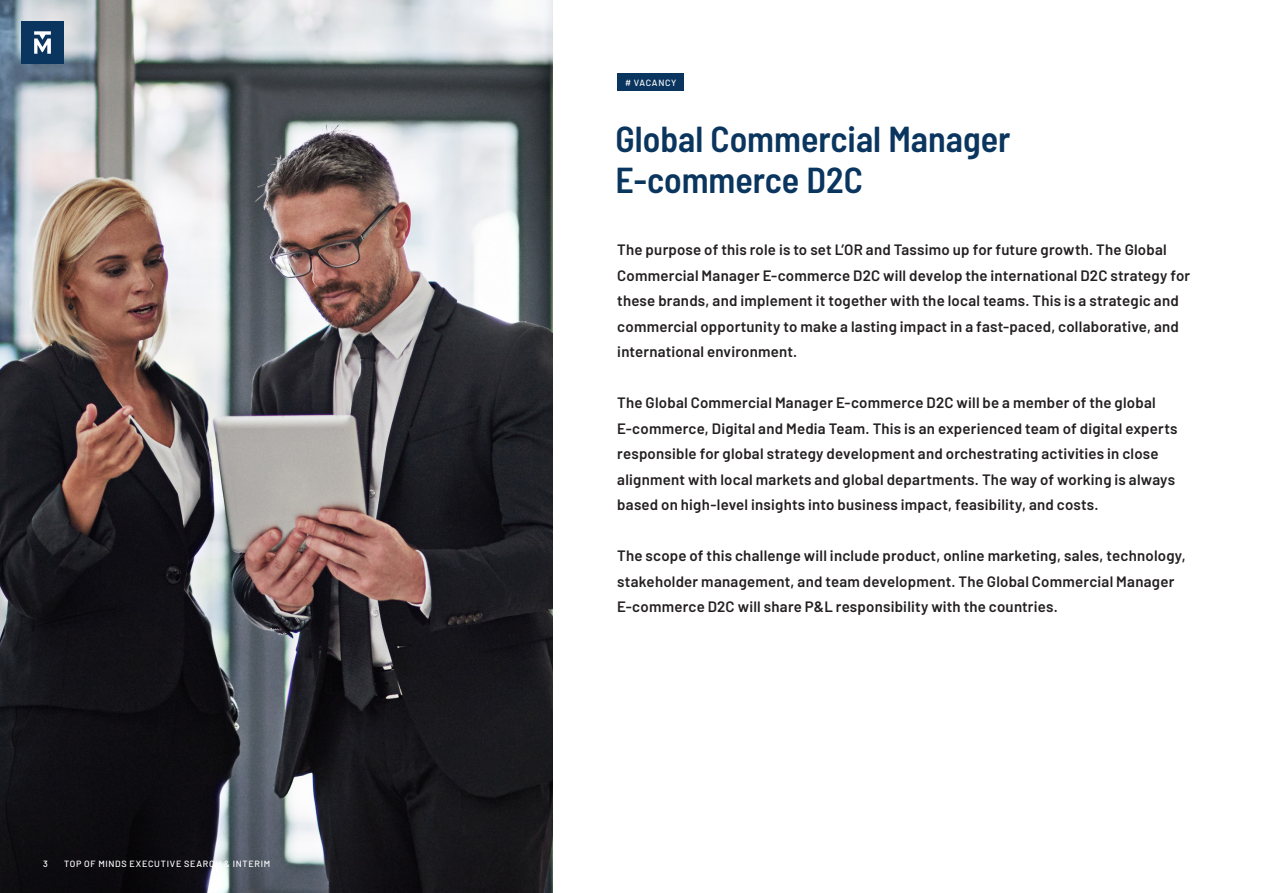
<style>
.page{position:relative;width:1263px;height:893px;background:#fff}
.page>*{position:absolute;margin:0;border:0;box-sizing:border-box;transform-origin:0 0}
.t1{font:600 semi-condensed 36px/40.5px "Barlow";color:#0a355e}
.t2{font:600 15px/25.5px "Barlow";letter-spacing:.015em;color:#231f20}
.t3{font:500 9px "Barlow";letter-spacing:.08em;color:#fff}
</style>
<div class="page">
<div style="left:617px;top:74px;width:67px;height:17px;background:#0a355e"></div>
<img style="left:0;top:0;width:553px;height:893px">
<div style="left:21px;top:21px;width:43px;height:43px;background:#0a355e"></div>
<svg style="left:34px;top:31px;width:17px;height:23px"></svg>
<p class="t3" style="left:43px;top:857px;width:6px">3</p>
<p class="t3" style="left:64px;top:857px;width:208px">TOP OF MINDS EXECUTIVE SEARCH &amp; INTERIM</p>
<p class="t3" style="left:625px;top:76px;width:53px"># VACANCY</p>
<p class="t1" style="left:615px;top:116px;width:396px">Global Commercial Manager<br>E-commerce D2C</p>
<p class="t2" style="left:617px;top:236px;width:574px">The purpose of this role is to set L’OR and Tassimo up for future growth. The Global Commercial Manager E-commerce D2C will develop the international D2C strategy for these brands, and implement it together with the local teams. This is a strategic and commercial opportunity to make a lasting impact in a fast-paced, collaborative, and international environment.</p>
<p class="t2" style="left:617px;top:389px;width:562px">The Global Commercial Manager E-commerce D2C will be a member of the global E-commerce, Digital and Media Team. This is an experienced team of digital experts responsible for global strategy development and orchestrating activities in close alignment with local markets and global departments. The way of working is always based on high-level insights into business impact, feasibility, and costs.</p>
<p class="t2" style="left:617px;top:542px;width:570px">The scope of this challenge will include product, online marketing, sales, technology, stakeholder management, and team development. The Global Commercial Manager<br>E-commerce D2C will share P&amp;L responsibility with the countries.</p>
</div>
